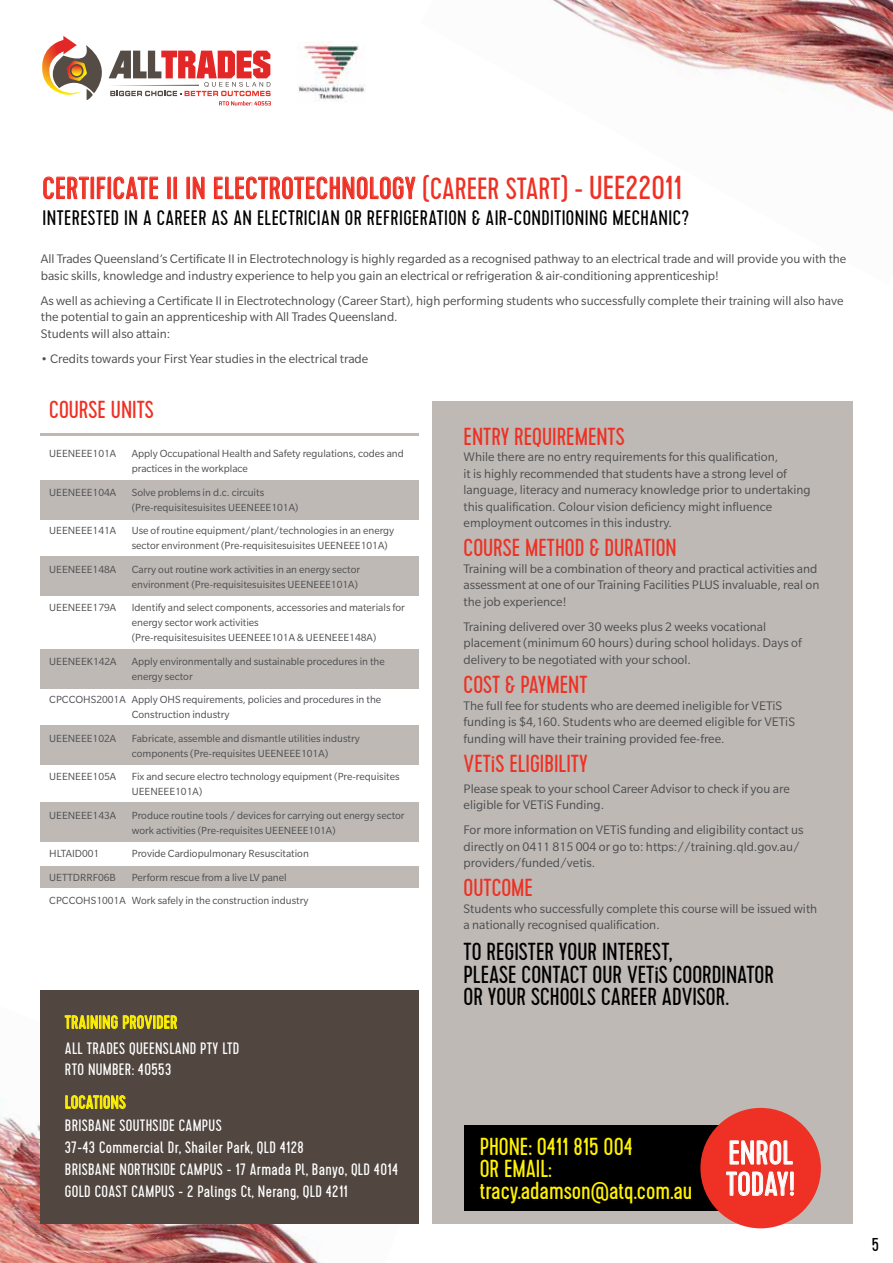
<style>
.page{position:relative;width:893px;height:1263px;background:#fff}
.page>*{position:absolute;margin:0;border:0;box-sizing:border-box;transform-origin:0 0}
.t1{font:33.15px/31.2px "Cervo";letter-spacing:.01em;color:#fff}
.t2{font:30.6px "Cervo";letter-spacing:.02em;color:#ee3124}
.t3{font:24.6px "Cervo";color:#ee3124}
.t4{font:24.6px/22.5px "Cervo";color:#000}
.t5{font:24.6px/21.8px "Cervo";color:#fff200}
.t6{font:21px "Cervo";letter-spacing:.02em;color:#000}
.t7{font:18.6px "Cervo";color:#000}
.t8{font:18px "Cervo";letter-spacing:.02em;color:#fff200}
.t9{font:16.5px/22.2px "Cervo";letter-spacing:.02em;color:#fff}
.t10{font:13.5px/16.5px "Slate Std";color:#4d4d4f}
.t11{font:11.25px/15px "Slate Std";color:#4d4d4f}
.s1{font-size:33.15px}
</style>
<div class="page">
<img style="left:0;top:1002px;width:419px;height:261px">
<img style="left:553px;top:0;width:340px;height:113px">
<div style="left:432px;top:401px;width:420px;height:822px;background:#beb9b5"></div>
<svg style="left:43px;top:176px;width:46px;height:24px"></svg>
<div style="left:91px;top:177px;width:3px;height:22px;border:1px solid #ee3124"></div>
<svg style="left:96px;top:176px;width:10px;height:23px"></svg>
<div style="left:108px;top:177px;width:3px;height:22px;border:1px solid #ee3124"></div>
<svg style="left:113px;top:176px;width:45px;height:24px"></svg>
<div style="left:167px;top:177px;width:4px;height:22px;border:1px solid #ee3124"></div>
<div style="left:174px;top:177px;width:3px;height:22px;border:1px solid #ee3124"></div>
<div style="left:187px;top:177px;width:3px;height:22px;border:1px solid #ee3124"></div>
<svg style="left:192px;top:176px;width:13px;height:23px"></svg>
<svg style="left:214px;top:176px;width:201px;height:24px"></svg>
<div style="left:41px;top:866px;width:378px;height:22px;background:#beb9b5"></div>
<div style="left:41px;top:557px;width:378px;height:39px;background:#beb9b5"></div>
<div style="left:41px;top:480px;width:378px;height:40px;background:#beb9b5"></div>
<div style="left:41px;top:649px;width:378px;height:39px;background:#beb9b5"></div>
<div style="left:41px;top:726px;width:378px;height:39px;background:#beb9b5"></div>
<div style="left:41px;top:803px;width:378px;height:39px;background:#beb9b5"></div>
<hr style="left:41px;top:433px;width:378px;height:3px;background:#beb9b5">
<div style="left:464px;top:1125px;width:269px;height:86px;background:#000"></div>
<div style="left:700px;top:1108px;width:121px;height:120px;background:#ee3124;border-radius:50%"></div>
<svg style="left:726px;top:1140px;width:68px;height:56px"></svg>
<div style="left:41px;top:990px;width:378px;height:233px;background:#514640"></div>
<svg style="left:64px;top:1015px;width:113px;height:14px"></svg>
<svg style="left:65px;top:1095px;width:61px;height:14px"></svg>
<svg style="left:42px;top:36px;width:229px;height:70px"></svg>
<img style="left:297px;top:42px;width:68px;height:60px">
<h2 class="t2" style="left:43px;top:171px;width:641px">CERTIFICATE II IN ELECTROTECHNOLOGY (CAREER START) - <span class="s1">UEE22011</span></h2>
<h3 class="t6" style="left:43px;top:206px;width:648px">INTERESTED IN A CAREER AS AN ELECTRICIAN OR REFRIGERATION &amp; AIR-CONDITIONING MECHANIC?</h3>
<p class="t10" style="left:41px;top:250px;width:807px">All Trades Queensland’s Certificate II in Electrotechnology is highly regarded as a recognised pathway to an electrical trade and will provide you with the basic skills, knowledge and industry experience to help you gain an electrical or refrigeration &amp; air-conditioning apprenticeship!</p>
<p class="t10" style="left:41px;top:292px;width:804px">As well as achieving a Certificate II in Electrotechnology (Career Start), high performing students who successfully complete their training will also have the potential to gain an apprenticeship with All Trades Queensland.<br>Students will also attain:</p>
<p class="t10" style="left:41px;top:350px;width:329px">• Credits towards your First Year studies in the electrical trade</p>
<h3 class="t3" style="left:49px;top:395px;width:106px">COURSE UNITS</h3>
<p class="t11" style="left:49px;top:446px;width:68px">UEENEEE101A</p>
<p class="t11" style="left:132px;top:446px;width:274px">Apply Occupational Health and Safety regulations, codes and practices in the workplace</p>
<p class="t11" style="left:49px;top:485px;width:68px">UEENEEE104A</p>
<p class="t11" style="left:132px;top:485px;width:168px">Solve problems in d.c. circuits (Pre-requisitesuisites UEENEEE101A)</p>
<p class="t11" style="left:49px;top:523px;width:68px">UEENEEE141A</p>
<p class="t11" style="left:132px;top:523px;width:264px">Use of routine equipment/plant/technologies in an energy sector environment (Pre-requisitesuisites UEENEEE101A)</p>
<p class="t11" style="left:49px;top:562px;width:68px">UEENEEE148A</p>
<p class="t11" style="left:132px;top:562px;width:230px">Carry out routine work activities in an energy sector environment (Pre-requisitesuisites UEENEEE101A)</p>
<p class="t11" style="left:49px;top:600px;width:68px">UEENEEE179A</p>
<p class="t11" style="left:132px;top:600px;width:275px">Identify and select components, accessories and materials for energy sector work activities<br>(Pre-requisitesuisites UEENEEE101A &amp; UEENEEE148A)</p>
<p class="t11" style="left:49px;top:654px;width:69px">UEENEEK142A</p>
<p class="t11" style="left:132px;top:654px;width:255px">Apply environmentally and sustainable procedures in the energy sector</p>
<p class="t11" style="left:132px;top:692px;width:251px;text-indent:-82px">CPCCOHS2001A Apply OHS requirements, policies and procedures in the<br>Construction industry</p>
<p class="t11" style="left:49px;top:731px;width:68px">UEENEEE102A</p>
<p class="t11" style="left:132px;top:731px;width:230px">Fabricate, assemble and dismantle utilities industry components (Pre-requisites UEENEEE101A)</p>
<p class="t11" style="left:49px;top:769px;width:68px">UEENEEE105A</p>
<p class="t11" style="left:132px;top:769px;width:269px">Fix and secure electro technology equipment (Pre-requisites<br>UEENEEE101A)</p>
<p class="t11" style="left:49px;top:808px;width:68px">UEENEEE143A</p>
<p class="t11" style="left:132px;top:808px;width:274px">Produce routine tools / devices for carrying out energy sector work activities (Pre-requisites UEENEEE101A)</p>
<p class="t11" style="left:49px;top:846px;width:52px">HLTAID001</p>
<p class="t11" style="left:132px;top:846px;width:179px">Provide Cardiopulmonary Resuscitation</p>
<p class="t11" style="left:49px;top:870px;width:68px">UETTDRRF06B</p>
<p class="t11" style="left:49px;top:865px;width:261px;line-height:23.5px;text-indent:82px">Perform rescue from a live LV panel<br>CPCCOHS1001A Work safely in the construction industry</p>
<h3 class="t8" style="left:65px;top:1012px;width:114px">TRAINING PROVIDER</h3>
<p class="t9" style="left:65px;top:1038px;width:176px;line-height:21px">ALL TRADES QUEENSLAND PTY LTD<br>RTO NUMBER: 40553</p>
<h3 class="t8" style="left:65px;top:1092px;width:62px">LOCATIONS</h3>
<p class="t9" style="left:65px;top:1114px;width:335px">BRISBANE SOUTHSIDE CAMPUS<br>37-43 Commercial Dr, Shailer Park, QLD 4128<br>BRISBANE NORTHSIDE CAMPUS - 17 Armada Pl, Banyo, QLD 4014<br>GOLD COAST CAMPUS - 2 Palings Ct, Nerang, QLD 4211</p>
<h3 class="t3" style="left:464px;top:422px;width:163px">ENTRY REQUIREMENTS</h3>
<p class="t10" style="left:464px;top:448px;width:349px">While there are no entry requirements for this qualification,<br>it is highly recommended that students have a strong level of language, literacy and numeracy knowledge prior to undertaking this qualification. Colour vision deficiency might influence employment outcomes in this industry.</p>
<h3 class="t3" style="left:464px;top:534px;width:215px">COURSE METHOD &amp; DURATION</h3>
<p class="t10" style="left:464px;top:560px;width:357px">Training will be a combination of theory and practical activities and assessment at one of our Training Facilities PLUS invaluable, real on the job experience!</p>
<p class="t10" style="left:464px;top:618px;width:340px">Training delivered over 30 weeks plus 2 weeks vocational placement (minimum 60 hours) during school holidays. Days of delivery to be negotiated with your school.</p>
<h3 class="t3" style="left:464px;top:671px;width:126px">COST &amp; PAYMENT</h3>
<p class="t10" style="left:464px;top:697px;width:333px">The full fee for students who are deemed ineligible for VETiS funding is $4,160. Students who are deemed eligible for VETiS funding will have their training provided fee-free.</p>
<h3 class="t3" style="left:464px;top:749px;width:126px">VETiS ELIGIBILITY</h3>
<p class="t10" style="left:464px;top:780px;width:328px">Please speak to your school Career Advisor to check if you are eligible for VETiS Funding.</p>
<p class="t10" style="left:464px;top:821px;width:341px">For more information on VETiS funding and eligibility contact us directly on 0411 815 004 or go to: https://training.qld.gov.au/ providers/funded/vetis.</p>
<h3 class="t3" style="left:464px;top:874px;width:71px">OUTCOME</h3>
<p class="t10" style="left:464px;top:900px;width:355px">Students who successfully complete this course will be issued with a nationally recognised qualification.</p>
<h3 class="t4" style="left:464px;top:941px;width:312px">TO REGISTER YOUR INTEREST,<br>PLEASE CONTACT OUR VETiS COORDINATOR<br>OR YOUR SCHOOLS CAREER ADVISOR.</h3>
<h3 class="t5" style="left:480px;top:1136px;width:214px">PHONE: 0411 815 004<br>OR EMAIL: tracy.adamson@atq.com.au</h3>
<h1 class="t1" style="left:726px;top:1138px;width:71px">ENROL<br>TODAY!</h1>
<h3 class="t7" style="left:872px;top:1234px;width:9px">5</h3>
</div>
